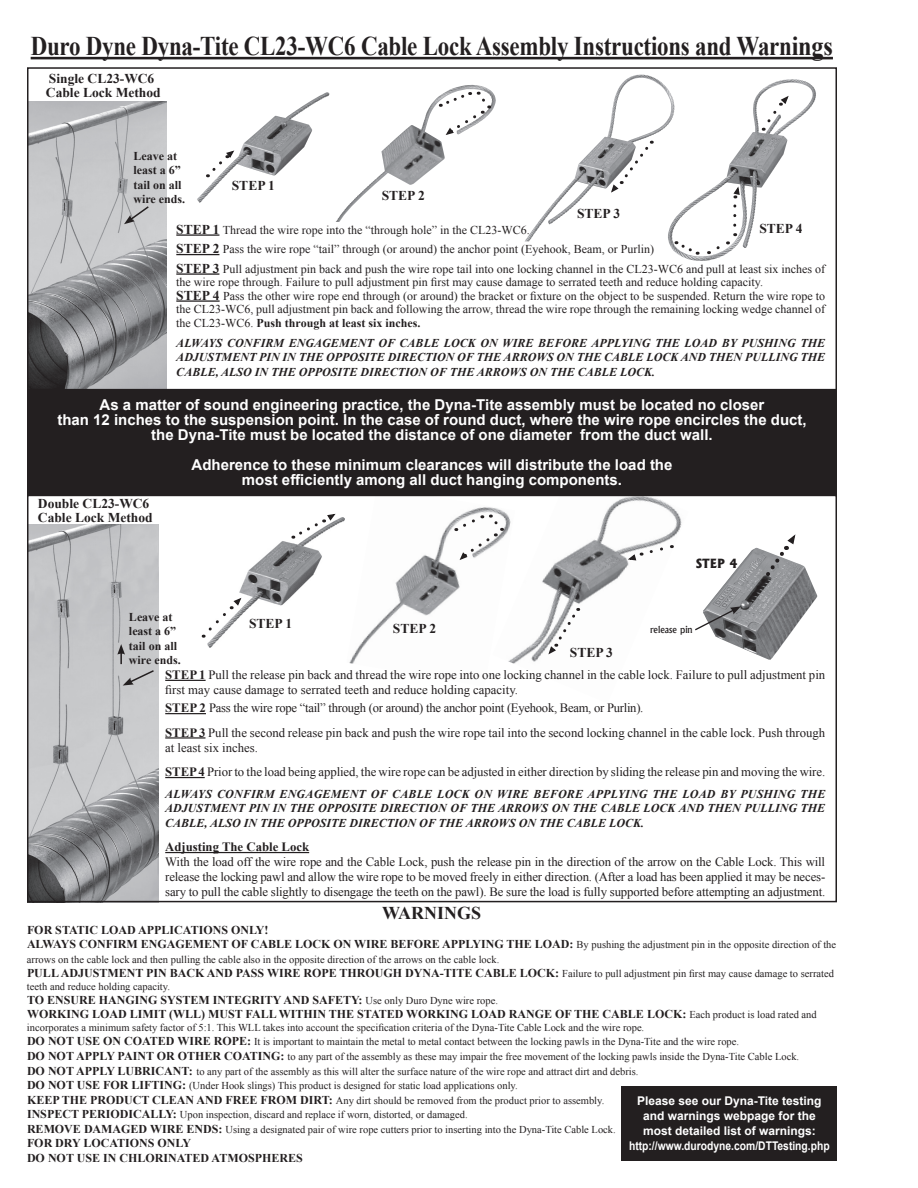
<style>
.page{position:relative;width:918px;height:1188px;background:#fff}
.page>*{position:absolute;margin:0;border:0;box-sizing:border-box;transform-origin:0 0}
.t1{font:700 27px "Times New Roman";letter-spacing:-.01em;color:#231f20;scale:.85 1}
.t2{font:700 18px "Times New Roman";color:#231f20}
.t3{font:700 15px/15px "Arial";color:#fff;text-align:center}
.t4{font:700 13.5px/13.5px "Times New Roman";color:#231f20}
.t5{font:12.75px/24.3px "Times New Roman";color:#231f20}
.t6{font:700 12.75px "Times New Roman";color:#231f20}
.t7{font:12.15px "Albertus Extra Bold W1";color:#231f20}
.t8{font:12px/13.5px "Times New Roman";color:#231f20}
.t9{font:700 12px/14.4px "Times New Roman";color:#231f20}
.t10{font:italic 700 12px/14.4px "Times New Roman";color:#231f20;text-align:justify}
.t11{font:700 12px/15px "Arial";color:#fff;text-align:center}
.t12{font:10.5px/14.5px "Times New Roman";color:#231f20}
.t13{font:9.45px "Albertus Medium W1";color:#231f20}
.s1{font-weight:700;font-size:13.5px}
.s2{font-weight:700}
.s3{font-weight:400;font-size:10.5px}
.s4{font-weight:700;font-size:12px}
</style>
<div class="page">
<img style="left:30px;top:525px;width:128px;height:374px">
<img style="left:515px;top:498px;width:167px;height:165px">
<img style="left:349px;top:507px;width:166px;height:157px">
<hr style="left:31px;top:57px;width:802px;height:2px;background:#231f20">
<img style="left:30px;top:101px;width:136px;height:287px">
<div style="left:27px;top:495px;width:810px;height:407px;border:2px solid #231f20"></div>
<img style="left:207px;top:517px;width:138px;height:131px">
<img style="left:667px;top:79px;width:149px;height:182px">
<img style="left:197px;top:93px;width:128px;height:110px">
<img style="left:325px;top:85px;width:171px;height:137px">
<img style="left:525px;top:75px;width:115px;height:166px">
<svg style="left:207px;top:150px;width:28px;height:27px"></svg>
<svg style="left:610px;top:141px;width:43px;height:52px"></svg>
<svg style="left:732px;top:186px;width:9px;height:39px"></svg>
<svg style="left:709px;top:241px;width:20px;height:13px"></svg>
<svg style="left:676px;top:241px;width:22px;height:14px"></svg>
<svg style="left:763px;top:95px;width:26px;height:36px"></svg>
<svg style="left:440px;top:91px;width:50px;height:45px"></svg>
<svg style="left:648px;top:544px;width:24px;height:11px"></svg>
<svg style="left:628px;top:553px;width:14px;height:8px"></svg>
<svg style="left:548px;top:608px;width:32px;height:47px"></svg>
<svg style="left:456px;top:515px;width:47px;height:46px"></svg>
<div style="left:28px;top:390px;width:808px;height:104px;background:#231f20"></div>
<div style="left:27px;top:389px;width:810px;height:106px;border:2px solid #231f20"></div>
<hr style="left:176px;top:234px;width:43px;height:2px;background:#231f20">
<hr style="left:176px;top:254px;width:43px;height:1px;background:#231f20">
<hr style="left:176px;top:273px;width:43px;height:2px;background:#231f20">
<hr style="left:176px;top:300px;width:44px;height:2px;background:#231f20">
<hr style="left:165px;top:680px;width:41px;height:1px;background:#231f20">
<hr style="left:165px;top:713px;width:41px;height:1px;background:#231f20">
<hr style="left:165px;top:737px;width:40px;height:2px;background:#231f20">
<hr style="left:165px;top:777px;width:40px;height:1px;background:#231f20">
<hr style="left:165px;top:852px;width:144px;height:1px;background:#231f20">
<img style="left:707px;top:549px;width:110px;height:111px">
<svg style="left:753px;top:534px;width:46px;height:62px"></svg>
<svg style="left:695px;top:606px;width:46px;height:26px"></svg>
<svg style="left:124px;top:205px;width:26px;height:19px"></svg>
<svg style="left:117px;top:644px;width:38px;height:42px;background:#bababc"></svg>
<div style="left:622px;top:1086px;width:215px;height:75px;background:#231f20"></div>
<svg style="left:293px;top:513px;width:44px;height:26px"></svg>
<svg style="left:203px;top:596px;width:40px;height:42px"></svg>
<h1 class="t1" style="left:31px;top:27px;width:945px">Duro Dyne Dyna-Tite CL23-WC6 Cable Lock Assembly Instructions and Warnings</h1>
<p class="t4" style="left:46px;top:72px;width:116px">Single CL23-WC6<br>Cable Lock Method</p>
<p class="t9" style="left:133px;top:148px;width:53px">Leave at least a 6” tail on all wire ends.</p>
<p class="t4" style="left:232px;top:179px;width:45px">STEP 1</p>
<p class="t4" style="left:382px;top:188px;width:45px">STEP 2</p>
<p class="t4" style="left:577px;top:207px;width:45px">STEP 3</p>
<p class="t4" style="left:759px;top:221px;width:45px">STEP 4</p>
<p class="t8" style="left:176px;top:220px;width:650px;line-height:19.5px"><span class="s1">STEP 1</span> Thread the wire rope into the “through hole” in the CL23-WC6.<br><span class="s1">STEP 2</span> Pass the wire rope “tail” through (or around) the anchor point (Eyehook, Beam, or Purlin)<br><span class="s1">STEP 3</span> Pull adjustment pin back and push the wire rope tail into one locking channel in the CL23-WC6 and pull at least six inches of</p>
<p class="t8" style="left:176px;top:275px;width:650px">the wire rope through. Failure to pull adjustment pin first may cause damage to serrated teeth and reduce holding capacity.<br><span class="s1">STEP 4</span> Pass the other wire rope end through (or around) the bracket or fixture on the object to be suspended. Return the wire rope to the CL23-WC6, pull adjustment pin back and following the arrow, thread the wire rope through the remaining locking wedge channel of the CL23-WC6. <span class="s2">Push through at least six inches.</span></p>
<p class="t10" style="left:176px;top:335px;width:650px">ALWAYS CONFIRM ENGAGEMENT OF CABLE LOCK ON WIRE BEFORE APPLYING THE LOAD BY PUSHING THE ADJUSTMENT PIN IN THE OPPOSITE DIRECTION OF THE ARROWS ON THE CABLE LOCK AND THEN PULLING THE CABLE, ALSO IN THE OPPOSITE DIRECTION OF THE ARROWS ON THE CABLE LOCK.</p>
<p class="t3" style="left:57px;top:398px;width:751px">As a matter of sound engineering practice, the Dyna-Tite assembly must be located no closer<br>than 12 inches to the suspension point. In the case of round duct, where the wire rope encircles the duct, the Dyna-Tite must be located the distance of one diameter from the duct wall.</p>
<h3 class="t3" style="left:192px;top:458px;width:482px">Adherence to these minimum clearances will distribute the load the most efficiently among all duct hanging components.</h3>
<p class="t4" style="left:38px;top:497px;width:116px">Double CL23-WC6<br>Cable Lock Method</p>
<p class="t9" style="left:129px;top:609px;width:53px">Leave at least a 6” tail on all wire ends.</p>
<p class="t4" style="left:249px;top:616px;width:45px">STEP 1</p>
<p class="t4" style="left:393px;top:621px;width:45px">STEP 2</p>
<p class="t4" style="left:570px;top:645px;width:45px">STEP 3</p>
<p class="t7" style="left:696px;top:555px;width:43px">STEP 4</p>
<p class="t13" style="left:650px;top:624px;width:44px">release pin</p>
<p class="t5" style="left:165px;top:667px;width:662px;line-height:15.3px"><span class="s2">STEP 1</span> Pull the release pin back and thread the wire rope into one locking channel in the cable lock. Failure to pull adjustment pin first may cause damage to serrated teeth and reduce holding capacity.</p>
<p class="t5" style="left:165px;top:696px;width:662px"><span class="s2">STEP 2</span> Pass the wire rope “tail” through (or around) the anchor point (Eyehook, Beam, or Purlin).<br><span class="s2">STEP 3</span> Pull the second release pin back and push the wire rope tail into the second locking channel in the cable lock. Push through</p>
<p class="t5" style="left:165px;top:735px;width:662px">at least six inches.<br><span class="s2">STEP 4</span> Prior to the load being applied, the wire rope can be adjusted in either direction by sliding the release pin and moving the wire.</p>
<p class="t10" style="left:165px;top:787px;width:662px">ALWAYS CONFIRM ENGAGEMENT OF CABLE LOCK ON WIRE BEFORE APPLYING THE LOAD BY PUSHING THE ADJUSTMENT PIN IN THE OPPOSITE DIRECTION OF THE ARROWS ON THE CABLE LOCK AND THEN PULLING THE CABLE, ALSO IN THE OPPOSITE DIRECTION OF THE ARROWS ON THE CABLE LOCK.</p>
<p class="t6" style="left:165px;top:838px;width:145px">Adjusting The Cable Lock</p>
<p class="t5" style="left:165px;top:854px;width:662px;line-height:15.1px;text-align:justify">With the load off the wire rope and the Cable Lock, push the release pin in the direction of the arrow on the Cable Lock. This will release the locking pawl and allow the wire rope to be moved freely in either direction. (After a load has been applied it may be neces&shy;sary to pull the cable slightly to disengage the teeth on the pawl). Be sure the load is fully supported before attempting an adjustment.</p>
<h2 class="t2" style="left:382px;top:901px;width:101px">WARNINGS</h2>
<p class="t9" style="left:27px;top:922px;width:811px">FOR STATIC LOAD APPLICATIONS ONLY!<br>ALWAYS CONFIRM ENGAGEMENT OF CABLE LOCK ON WIRE BEFORE APPLYING THE LOAD: <span class="s3">By pushing the adjustment pin in the opposite direction of the</span></p>
<p class="t12" style="left:27px;top:952px;width:474px">arrows on the cable lock and then pulling the cable also in the opposite direction of the arrows on the cable lock.</p>
<p class="t9" style="left:27px;top:966px;width:808px">PULL ADJUSTMENT PIN BACK AND PASS WIRE ROPE THROUGH DYNA-TITE CABLE LOCK: <span class="s3">Failure to pull adjustment pin first may cause damage to serrated</span></p>
<p class="t12" style="left:27px;top:979px;width:145px">teeth and reduce holding capacity.</p>
<p class="t9" style="left:27px;top:993px;width:791px">TO ENSURE HANGING SYSTEM INTEGRITY AND SAFETY: <span class="s3">Use only Duro Dyne wire rope.<br></span>WORKING LOAD LIMIT (WLL) MUST FALL WITHIN THE STATED WORKING LOAD RANGE OF THE CABLE LOCK: <span class="s3">Each product is load rated and</span></p>
<p class="t12" style="left:27px;top:1020px;width:774px">incorporates a minimum safety factor of 5:1. This WLL takes into account the specification criteria of the Dyna-Tite Cable Lock and the wire rope.<br><span class="s4">DO NOT USE ON COATED WIRE ROPE:</span> It is important to maintain the metal to metal contact between the locking pawls in the Dyna-Tite and the wire rope.<br><span class="s4">DO NOT APPLY PAINT OR OTHER COATING:</span> to any part of the assembly as these may impair the free movement of the locking pawls inside the Dyna-Tite Cable Lock.<br><span class="s4">DO NOT APPLY LUBRICANT:</span> to any part of the assembly as this will alter the surface nature of the wire rope and attract dirt and debris.<br><span class="s4">DO NOT USE FOR LIFTING:</span> (Under Hook slings) This product is designed for static load applications only.<br><span class="s4">KEEP THE PRODUCT CLEAN AND FREE FROM DIRT:</span> Any dirt should be removed from the product prior to assembly.<br><span class="s4">INSPECT PERIODICALLY:</span> Upon inspection, discard and replace if worn, distorted, or damaged.<br><span class="s4">REMOVE DAMAGED WIRE ENDS:</span> Using a designated pair of wire rope cutters prior to inserting into the Dyna-Tite Cable Lock.</p>
<p class="t9" style="left:27px;top:1136px;width:277px">FOR DRY LOCATIONS ONLY<br>DO NOT USE IN CHLORINATED ATMOSPHERES</p>
<p class="t11" style="left:629px;top:1094px;width:202px">Please see our Dyna-Tite testing and warnings webpage for the most detailed list of warnings: http://www.durodyne.com/DTTesting.php</p>
</div>
